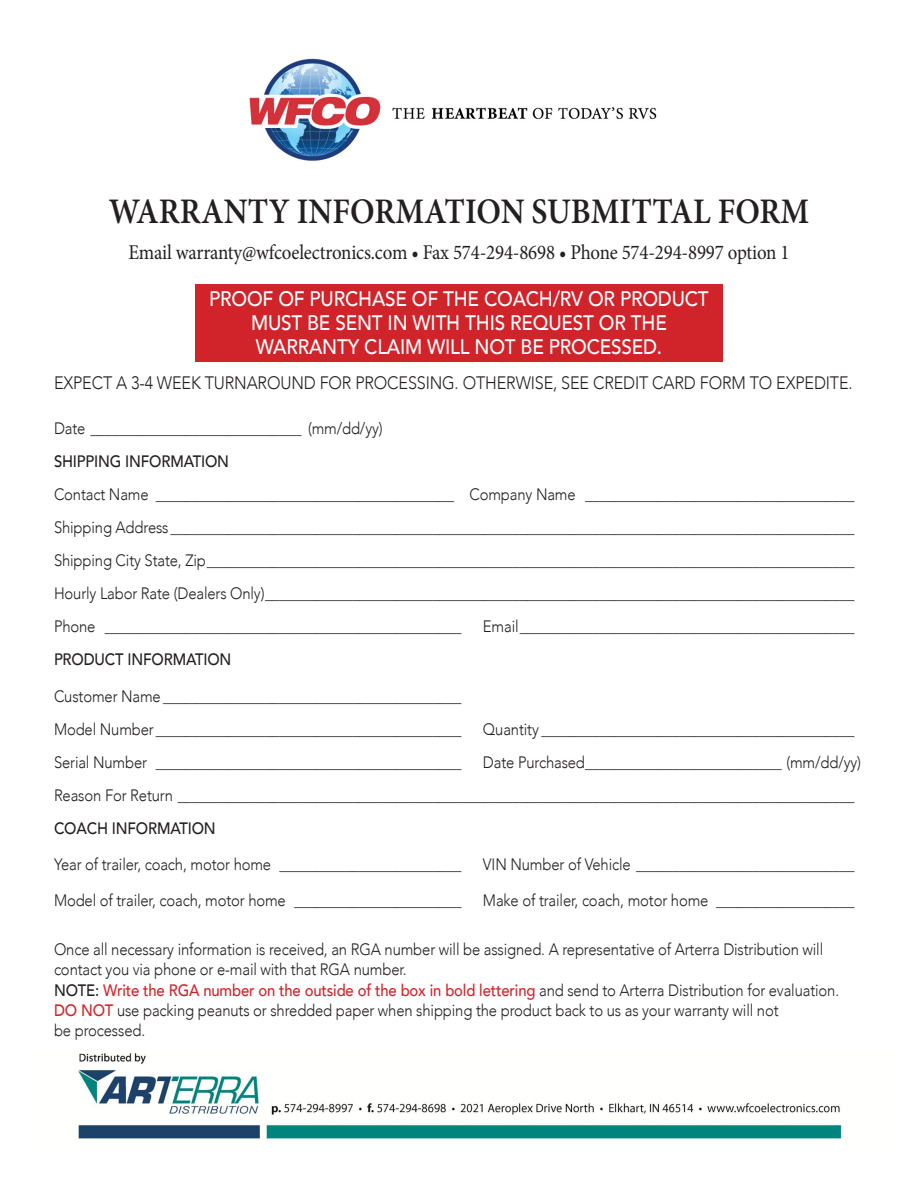
<style>
.page{position:relative;width:918px;height:1188px;background:#fff}
.page>*{position:absolute;margin:0;border:0;box-sizing:border-box;transform-origin:0 0}
.t1{font:600 36px "Minion Pro";color:#231f20;scale:.9 1}
.Copy{font:500 21px/24px "Avenir";letter-spacing:-.01em;color:#fff;text-align:center;scale:.9 1}
.t2{font:21px "Minion Pro";letter-spacing:-.01em;color:#231f20;scale:.9 1}
.Copy-2{font:300 18px "Avenir";letter-spacing:-.01em;color:#231f20;scale:.9 1}
.Copy-3{font:300 16.5px/19.8px "Avenir";letter-spacing:-.01em;color:#231f20;scale:.9 1}
.Hdrs{font:500 16.5px "Avenir";letter-spacing:-.01em;color:#231f20;scale:.9 1}
.Copy-4{font:500 16.5px "Avenir";letter-spacing:-.01em;color:#231f20;scale:.9 1}
.s1{font-weight:500}
.s2{font-weight:500;color:#d1232a}
</style>
<div class="page">
<div style="left:195px;top:285px;width:528px;height:77px;background:#d1232a"></div>
<img style="left:77px;top:1053px;width:765px;height:86px">
<img style="left:249px;top:58px;width:408px;height:103px">
<p class="t1" style="left:109px;top:186px;width:780px">WARRANTY INFORMATION SUBMITTAL FORM</p>
<p class="t2" style="left:128px;top:238px;width:736px">Email warranty@wfcoelectronics.com • Fax 574-294-8698 • Phone 574-294-8997 option 1</p>
<p class="Copy" style="left:209px;top:285px;width:557px">PROOF OF PURCHASE OF THE COACH/RV OR PRODUCT<br>MUST BE SENT IN WITH THIS REQUEST OR THE</p>
<p class="Copy" style="left:256px;top:333px;width:453px">WARRANTY CLAIM WILL NOT BE PROCESSED.</p>
<p class="Copy-2" style="left:54px;top:372px;width:889px">EXPECT A 3-4 WEEK TURNAROUND FOR PROCESSING. OTHERWISE, SEE CREDIT CARD FORM TO EXPEDITE.</p>
<p class="Copy-3" style="left:54px;top:419px;width:367px">Date _____________________________ (mm/dd/yy)</p>
<p class="Copy-4" style="left:54px;top:447px;width:196px">SHIPPING INFORMATION</p>
<p class="Copy-3" style="left:54px;top:485px;width:891px">Contact Name _________________________________________ Company Name _____________________________________</p>
<p class="Copy-3" style="left:54px;top:518px;width:891px">Shipping Address______________________________________________________________________________________________</p>
<p class="Copy-3" style="left:54px;top:551px;width:891px">Shipping City State, Zip_________________________________________________________________________________________</p>
<p class="Copy-3" style="left:54px;top:584px;width:891px">Hourly Labor Rate (Dealers Only)_________________________________________________________________________________</p>
<p class="Copy-3" style="left:54px;top:617px;width:454px">Phone _________________________________________________</p>
<p class="Copy-3" style="left:483px;top:617px;width:414px">Email______________________________________________</p>
<p class="Hdrs" style="left:54px;top:645px;width:199px">PRODUCT INFORMATION</p>
<p class="Copy-3" style="left:54px;top:686px;width:454px">Customer Name _________________________________________</p>
<p class="Copy-3" style="left:54px;top:719px;width:454px">Model Number __________________________________________</p>
<p class="Copy-3" style="left:483px;top:719px;width:414px">Quantity ___________________________________________</p>
<p class="Copy-3" style="left:54px;top:752px;width:454px">Serial Number __________________________________________</p>
<p class="Copy-3" style="left:483px;top:752px;width:422px">Date Purchased___________________________ (mm/dd/yy)</p>
<p class="Copy-3" style="left:54px;top:785px;width:891px">Reason For Return _____________________________________________________________________________________________</p>
<p class="Hdrs" style="left:54px;top:814px;width:181px">COACH INFORMATION</p>
<p class="Copy-3" style="left:54px;top:855px;width:454px">Year of trailer, coach, motor home _________________________</p>
<p class="Copy-3" style="left:483px;top:855px;width:414px">VIN Number of Vehicle ______________________________</p>
<p class="Copy-3" style="left:54px;top:891px;width:454px">Model of trailer, coach, motor home _______________________</p>
<p class="Copy-3" style="left:483px;top:891px;width:414px">Make of trailer, coach, motor home ___________________</p>
<p class="Copy-3" style="left:54px;top:939px;width:856px">Once all necessary information is received, an RGA number will be assigned. A representative of Arterra Distribution will contact you via phone or e-mail with that RGA number.</p>
<p class="Copy-3" style="left:54px;top:981px;width:874px"><span class="s1">NOTE:</span> <span class="s2">Write the RGA number on the outside of the box in bold lettering</span> and send to Arterra Distribution for evaluation.<br><span class="s2">DO NOT</span> use packing peanuts or shredded paper when shipping the product back to us as your warranty will not<br>be processed.</p>
</div>
